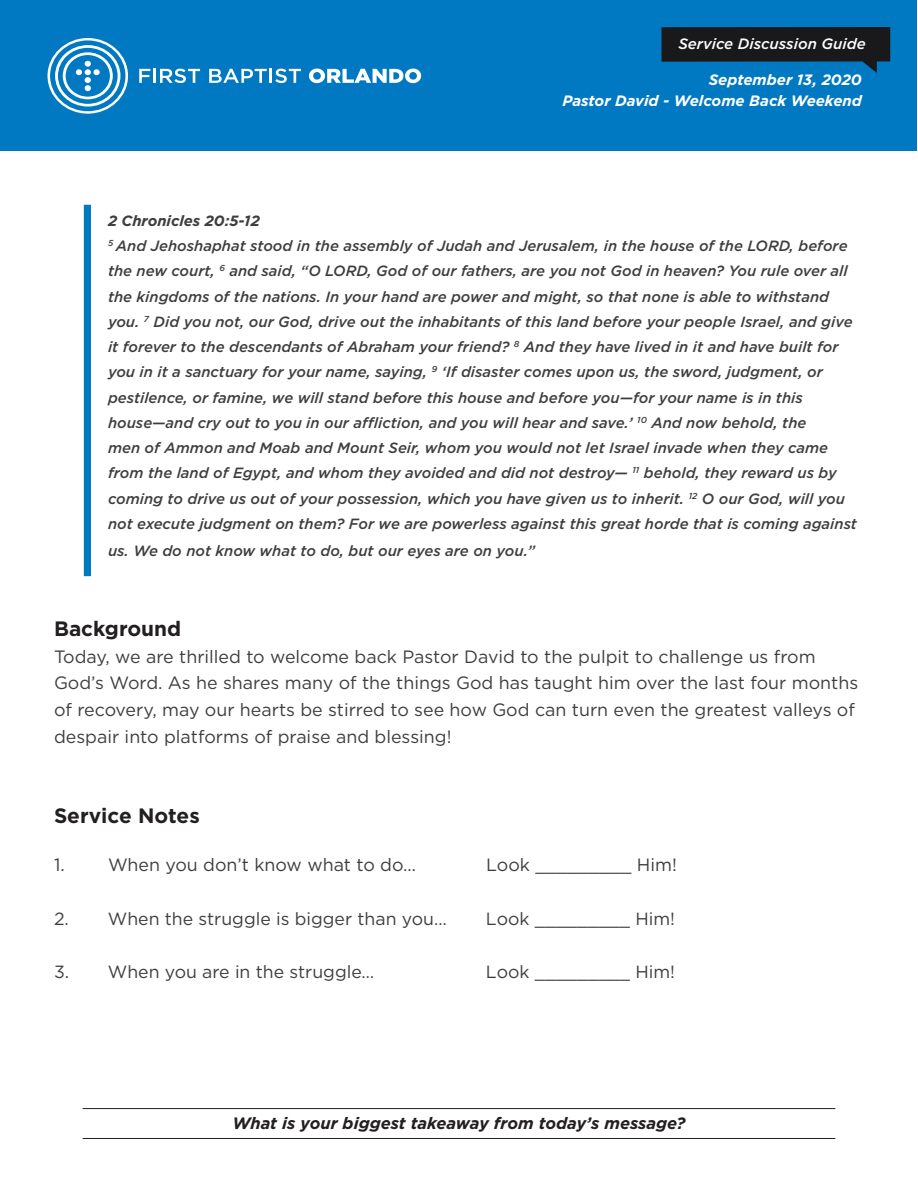
<style>
.page{position:relative;width:918px;height:1188px;background:#fff}
.page>*{position:absolute;margin:0;border:0;box-sizing:border-box;transform-origin:0 0}
.t1{font:700 20.85px "Gotham";color:#231f20}
.t2{font:17.85px/26.7px "Gotham";color:#3e3e3f}
.t3{font:17.7px "Gotham";color:#3e3e3f}
.t4{font:italic 700 16.5px "Gotham";color:#231f20}
.t5{font:italic 700 15px/21px "Gotham";color:#fff;text-align:right}
.t6{font:italic 500 15px "Gotham";color:#fff}
.t7{font:italic 500 14.85px/25.2px "Gotham";color:#3e3e3f}
.t8{font:italic 700 14.85px "Gotham";color:#3e3e3f}
</style>
<div class="page">
<div style="left:1px;top:1px;width:916px;height:150px;background:#0079c2"></div>
<hr style="left:83px;top:1108px;width:752px;height:1px;background:#231f20">
<hr style="left:83px;top:1138px;width:752px;height:1px;background:#231f20">
<svg style="left:661px;top:27px;width:229px;height:46px"></svg>
<svg style="left:309px;top:69px;width:112px;height:14px"></svg>
<svg style="left:209px;top:69px;width:92px;height:14px"></svg>
<svg style="left:160px;top:69px;width:40px;height:14px"></svg>
<hr style="left:153px;top:69px;width:3px;height:14px;background:#fff">
<svg style="left:139px;top:69px;width:11px;height:14px"></svg>
<svg style="left:48px;top:38px;width:80px;height:76px"></svg>
<div style="left:84px;top:205px;width:7px;height:371px;background:#0079c2"></div>
<p class="t6" style="left:678px;top:34px;width:189px">Service Discussion Guide</p>
<p class="t5" style="left:562px;top:69px;width:301px">September 13, 2020<br>Pastor David - Welcome Back Weekend</p>
<p class="t8" style="left:108px;top:211px;width:153px">2 Chronicles 20:5-12</p>
<p class="t7" style="left:108px;top:233px;width:746px"><sup>5</sup> And Jehoshaphat stood in the assembly of Judah and Jerusalem, in the house of the LORD, before the new court, <sup>6</sup> and said, “O LORD, God of our fathers, are you not God in heaven? You rule over all the kingdoms of the nations. In your hand are power and might, so that none is able to withstand you. <sup>7</sup> Did you not, our God, drive out the inhabitants of this land before your people Israel, and give it forever to the descendants of Abraham your friend? <sup>8</sup> And they have lived in it and have built for you in it a sanctuary for your name, saying, <sup>9</sup> ‘If disaster comes upon us, the sword, judgment, or pestilence, or famine, we will stand before this house and before you—for your name is in this</p>
<p class="t7" style="left:108px;top:410px;width:751px">house—and cry out to you in our affliction, and you will hear and save.’ <sup>10</sup> And now behold, the<br>men of Ammon and Moab and Mount Seir, whom you would not let Israel invade when they came from the land of Egypt, and whom they avoided and did not destroy— <sup>11</sup> behold, they reward us by coming to drive us out of your possession, which you have given us to inherit. <sup>12</sup> O our God, will you not execute judgment on them? For we are powerless against this great horde that is coming against</p>
<p class="t7" style="left:108px;top:538px;width:429px">us. We do not know what to do, but our eyes are on you.”</p>
<p class="t1" style="left:54px;top:615px;width:129px">Background</p>
<p class="t2" style="left:54px;top:643px;width:806px">Today, we are thrilled to welcome back Pastor David to the pulpit to challenge us from God’s Word. As he shares many of the things God has taught him over the last four months of recovery, may our hearts be stirred to see how God can turn even the greatest valleys of despair into platforms of praise and blessing!</p>
<p class="t1" style="left:54px;top:802px;width:147px">Service Notes</p>
<p class="t2" style="left:54px;top:851px;width:12px">1.</p>
<p class="t2" style="left:108px;top:851px;width:310px">When you don’t know what to do…</p>
<p class="t2" style="left:486px;top:851px;width:192px">Look _________ Him!</p>
<p class="t3" style="left:54px;top:907px;width:394px">2. When the struggle is bigger than you…</p>
<p class="t3" style="left:486px;top:907px;width:191px">Look _________ Him!</p>
<p class="t3" style="left:54px;top:960px;width:322px">3. When you are in the struggle…</p>
<p class="t3" style="left:486px;top:960px;width:191px">Look _________ Him!</p>
<p class="t4" style="left:232px;top:1112px;width:455px">What is your biggest takeaway from today’s message?</p>
</div>
